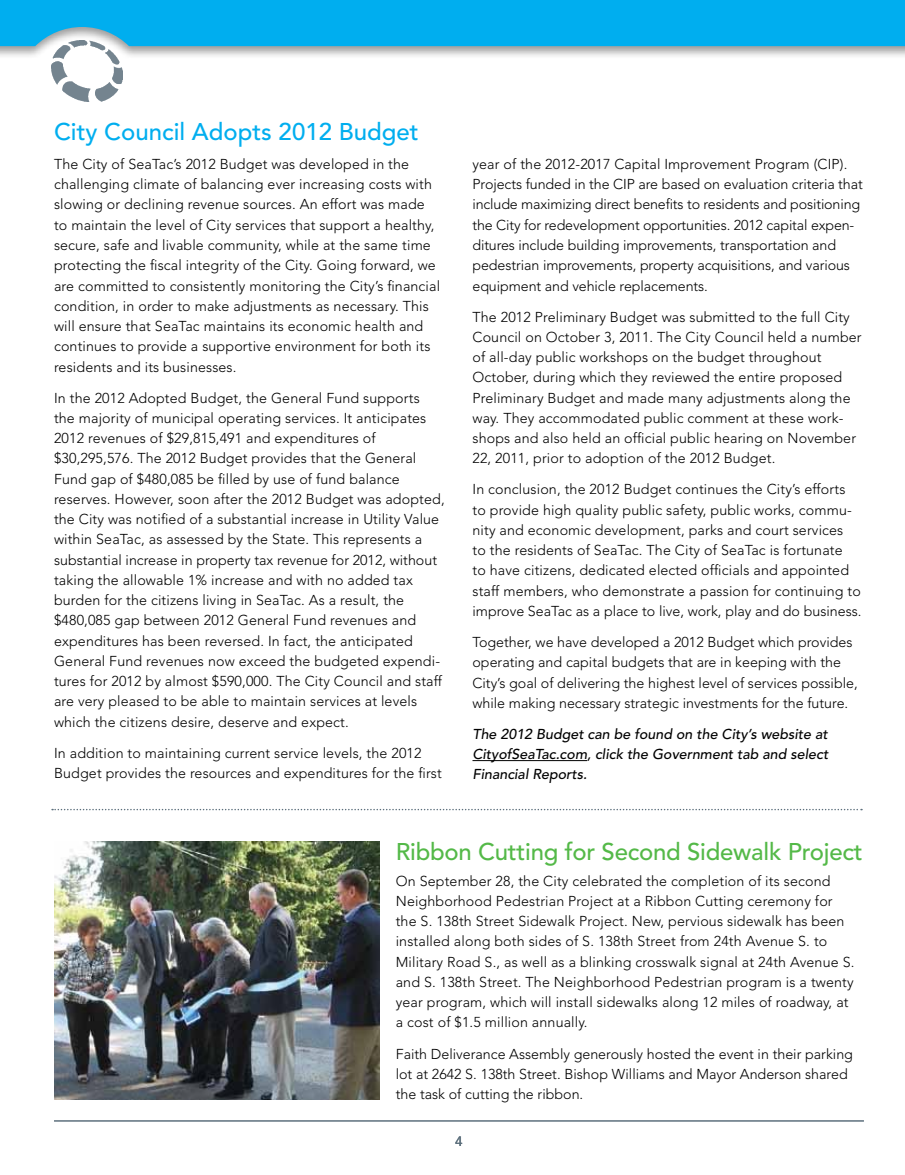
<style>
.page{position:relative;width:905px;height:1175px;background:#fff}
.page>*{position:absolute;margin:0;border:0;box-sizing:border-box;transform-origin:0 0}
.t1{font:500 24px "Avenir";letter-spacing:-.01em;color:#54b948}
.t2{font:500 24px "Avenir";color:#00aeef}
.t3{font:300 14.25px/20.2px "Avenir";letter-spacing:.01em;color:#000}
.t4{font:italic 500 14.25px/20.2px "Avenir";color:#000;text-align:justify}
.t5{font:13.5px "Avenir";color:#5c6f7c}
</style>
<div class="page">
<img style="left:51px;top:60px;width:71px;height:41px">
<hr style="left:472px;top:760px;width:115px;height:1px;background:#000">
<img style="left:54px;top:841px;width:325px;height:258px">
<svg style="left:52px;top:808px;width:810px;height:2px"></svg>
<div style="left:0;top:0;width:904px;height:60px;background:#000;opacity:.39"></div>
<div style="left:0;top:0;width:904px;height:46px;background:#00aeef"></div>
<hr style="left:54px;top:1120px;width:809px;height:1px;background:#5c6f7c">
<h1 class="t2" style="left:54px;top:118px;width:366px">City Council Adopts 2012 Budget</h1>
<p class="t3" style="left:54px;top:154px;width:387px">The City of SeaTac’s 2012 Budget was developed in the challenging climate of balancing ever increasing costs with slowing or declining revenue sources. An effort was made to maintain the level of City services that support a healthy, secure, safe and livable community, while at the same time protecting the fiscal integrity of the City. Going forward, we are committed to consistently monitoring the City’s financial condition, in order to make adjustments as necessary. This will ensure that SeaTac maintains its economic health and continues to provide a supportive environment for both its residents and its businesses.</p>
<p class="t3" style="left:54px;top:387px;width:392px">In the 2012 Adopted Budget, the General Fund supports<br>the majority of municipal operating services. It anticipates 2012 revenues of $29,815,491 and expenditures of $30,295,576. The 2012 Budget provides that the General Fund gap of $480,085 be filled by use of fund balance reserves. However, soon after the 2012 Budget was adopted, the City was notified of a substantial increase in Utility Value within SeaTac, as assessed by the State. This represents a substantial increase in property tax revenue for 2012, without taking the allowable 1% increase and with no added tax burden for the citizens living in SeaTac. As a result, the $480,085 gap between 2012 General Fund revenues and expenditures has been reversed. In fact, the anticipated General Fund revenues now exceed the budgeted expendi&shy;tures for 2012 by almost $590,000. The City Council and staff are very pleased to be able to maintain services at levels which the citizens desire, deserve and expect.</p>
<p class="t3" style="left:54px;top:743px;width:389px">In addition to maintaining current service levels, the 2012<br>Budget provides the resources and expenditures for the first</p>
<p class="t3" style="left:472px;top:154px;width:392px">year of the 2012-2017 Capital Improvement Program (CIP).<br>Projects funded in the CIP are based on evaluation criteria that include maximizing direct benefits to residents and positioning the City for redevelopment opportunities. 2012 capital expen&shy;ditures include building improvements, transportation and pedestrian improvements, property acquisitions, and various equipment and vehicle replacements.</p>
<p class="t3" style="left:472px;top:306px;width:390px">The 2012 Preliminary Budget was submitted to the full City Council on October 3, 2011. The City Council held a number of all-day public workshops on the budget throughout October, during which they reviewed the entire proposed Preliminary Budget and made many adjustments along the way. They accommodated public comment at these work&shy;shops and also held an official public hearing on November 22, 2011, prior to adoption of the 2012 Budget.</p>
<p class="t3" style="left:472px;top:479px;width:390px">In conclusion, the 2012 Budget continues the City’s efforts to provide high quality public safety, public works, commu&shy;nity and economic development, parks and court services<br>to the residents of SeaTac. The City of SeaTac is fortunate<br>to have citizens, dedicated elected officials and appointed staff members, who demonstrate a passion for continuing to improve SeaTac as a place to live, work, play and do business.</p>
<p class="t3" style="left:472px;top:632px;width:387px">Together, we have developed a 2012 Budget which provides operating and capital budgets that are in keeping with the City’s goal of delivering the highest level of services possible, while making necessary strategic investments for the future.</p>
<p class="t4" style="left:472px;top:724px;width:357px">The 2012 Budget can be found on the City’s website at CityofSeaTac.com, click the Government tab and select Financial Reports.</p>
<h1 class="t1" style="left:396px;top:837px;width:468px">Ribbon Cutting for Second Sidewalk Project</h1>
<p class="t3" style="left:396px;top:870px;width:459px">On September 28, the City celebrated the completion of its second Neighborhood Pedestrian Project at a Ribbon Cutting ceremony for the S. 138th Street Sidewalk Project. New, pervious sidewalk has been installed along both sides of S. 138th Street from 24th Avenue S. to Military Road S., as well as a blinking crosswalk signal at 24th Avenue S. and S. 138th Street. The Neighborhood Pedestrian program is a twenty year program, which will install sidewalks along 12 miles of roadway, at a cost of $1.5 million annually.</p>
<p class="t3" style="left:396px;top:1043px;width:458px">Faith Deliverance Assembly generously hosted the event in their parking lot at 2642 S. 138th Street. Bishop Williams and Mayor Anderson shared the task of cutting the ribbon.</p>
<p class="t5" style="left:455px;top:1133px;width:9px">4</p>
</div>
